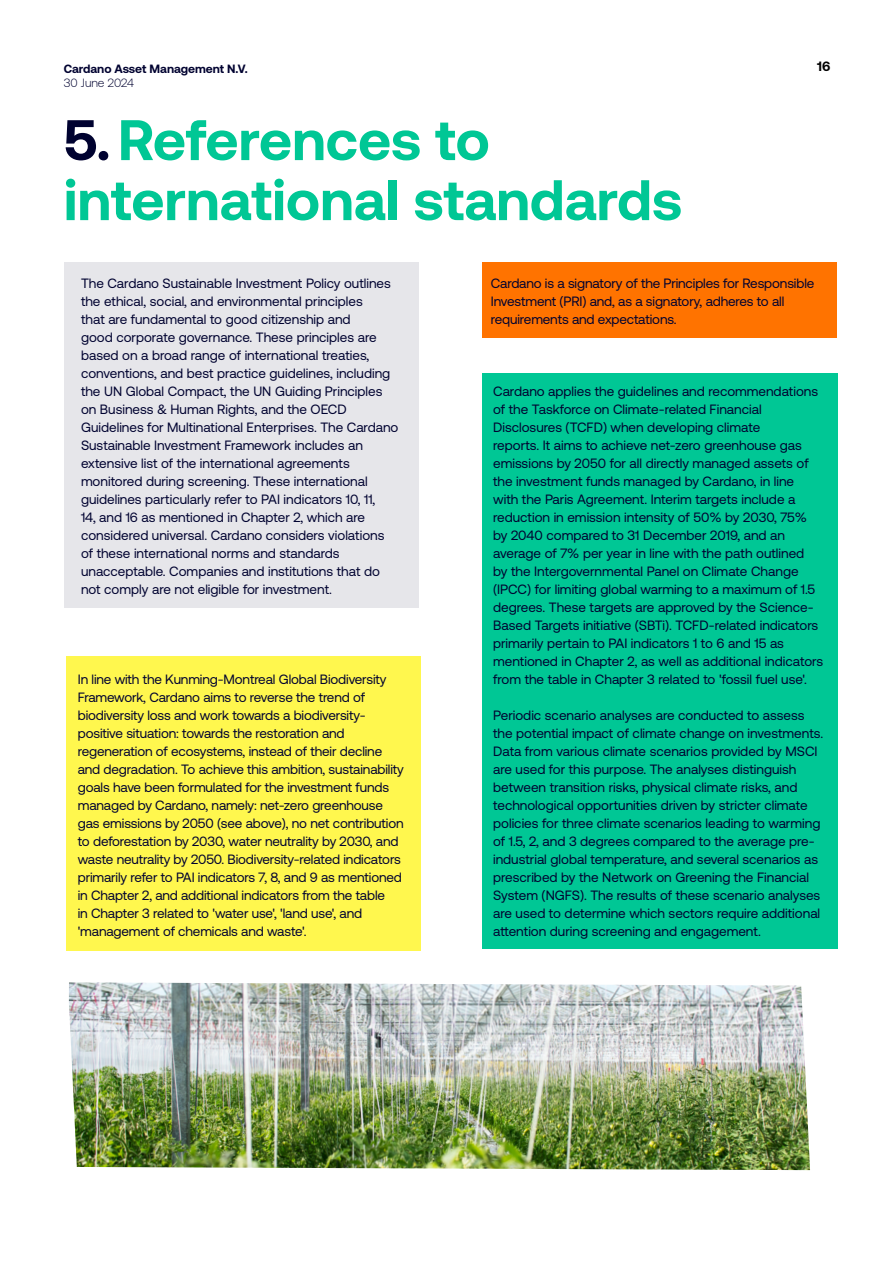
<style>
.page{position:relative;width:893px;height:1263px;background:#fff}
.page>*{position:absolute;margin:0;border:0;box-sizing:border-box;transform-origin:0 0}
.t1{font:700 57px/60px "Aeonik";color:#00c795}
.t2{font:13.5px/18px "Aeonik";color:#000230}
.t3{font:700 13.5px "Aeonik";color:#000}
.t4{font:700 12px "Aeonik";color:#000230}
.t5{font:300 12px "Aeonik";color:#000230}
.s1{color:#000230}
</style>
<div class="page">
<div style="left:64px;top:262px;width:354px;height:346px;background:#e6e6ea"></div>
<div style="left:482px;top:262px;width:355px;height:76px;background:#ff7300"></div>
<div style="left:482px;top:374px;width:355px;height:575px;background:#00c795"></div>
<div style="left:66px;top:656px;width:354px;height:294px;background:#fff74e"></div>
<img style="left:69px;top:982px;width:741px;height:188px">
<p class="t4" style="left:64px;top:62px;width:186px">Cardano Asset Management N.V.</p>
<p class="t3" style="left:817px;top:59px;width:15px">16</p>
<p class="t5" style="left:64px;top:76px;width:72px">30 June 2024</p>
<h1 class="t1" style="left:64px;top:110px;width:620px"><span class="s1">5.</span>References to international standards</h1>
<p class="t2" style="left:81px;top:274px;width:319px">The Cardano Sustainable Investment Policy outlines the ethical, social, and environmental principles<br>that are fundamental to good citizenship and<br>good corporate governance. These principles are based on a broad range of international treaties, conventions, and best practice guidelines, including the UN Global Compact, the UN Guiding Principles on Business &amp; Human Rights, and the OECD Guidelines for Multinational Enterprises. The Cardano Sustainable Investment Framework includes an extensive list of the international agreements monitored during screening. These international guidelines particularly refer to PAI indicators 10, 11,<br>14, and 16 as mentioned in Chapter 2, which are considered universal. Cardano considers violations of these international norms and standards unacceptable. Companies and institutions that do not comply are not eligible for investment.</p>
<p class="t2" style="left:491px;top:274px;width:325px">Cardano is a signatory of the Principles for Responsible<br>Investment (PRI) and, as a signatory, adheres to all requirements and expectations.</p>
<p class="t2" style="left:493px;top:382px;width:332px">Cardano applies the guidelines and recommendations of the Taskforce on Climate-related Financial Disclosures (TCFD) when developing climate<br>reports. It aims to achieve net-zero greenhouse gas emissions by 2050 for all directly managed assets of the investment funds managed by Cardano, in line<br>with the Paris Agreement. Interim targets include a reduction in emission intensity of 50% by 2030, 75% by 2040 compared to 31 December 2019, and an average of 7% per year in line with the path outlined<br>by the Intergovernmental Panel on Climate Change (IPCC) for limiting global warming to a maximum of 1.5 degrees. These targets are approved by the Science-Based Targets initiative (SBTi). TCFD-related indicators primarily pertain to PAI indicators 1 to 6 and 15 as mentioned in Chapter 2, as well as additional indicators from the table in Chapter 3 related to 'fossil fuel use'.</p>
<p class="t2" style="left:493px;top:706px;width:332px">Periodic scenario analyses are conducted to assess the potential impact of climate change on investments.<br>Data from various climate scenarios provided by MSCI are used for this purpose. The analyses distinguish between transition risks, physical climate risks, and technological opportunities driven by stricter climate policies for three climate scenarios leading to warming of 1.5, 2, and 3 degrees compared to the average pre&shy;industrial global temperature, and several scenarios as prescribed by the Network on Greening the Financial System (NGFS). The results of these scenario analyses are used to determine which sectors require additional attention during screening and engagement.</p>
<p class="t2" style="left:78px;top:670px;width:328px">In line with the Kunming-Montreal Global Biodiversity Framework, Cardano aims to reverse the trend of biodiversity loss and work towards a biodiversity&shy;positive situation: towards the restoration and regeneration of ecosystems, instead of their decline and degradation. To achieve this ambition, sustainability goals have been formulated for the investment funds managed by Cardano, namely: net-zero greenhouse gas emissions by 2050 (see above), no net contribution to deforestation by 2030, water neutrality by 2030, and waste neutrality by 2050. Biodiversity-related indicators primarily refer to PAI indicators 7, 8, and 9 as mentioned in Chapter 2, and additional indicators from the table<br>in Chapter 3 related to 'water use', 'land use', and 'management of chemicals and waste'.</p>
</div>
